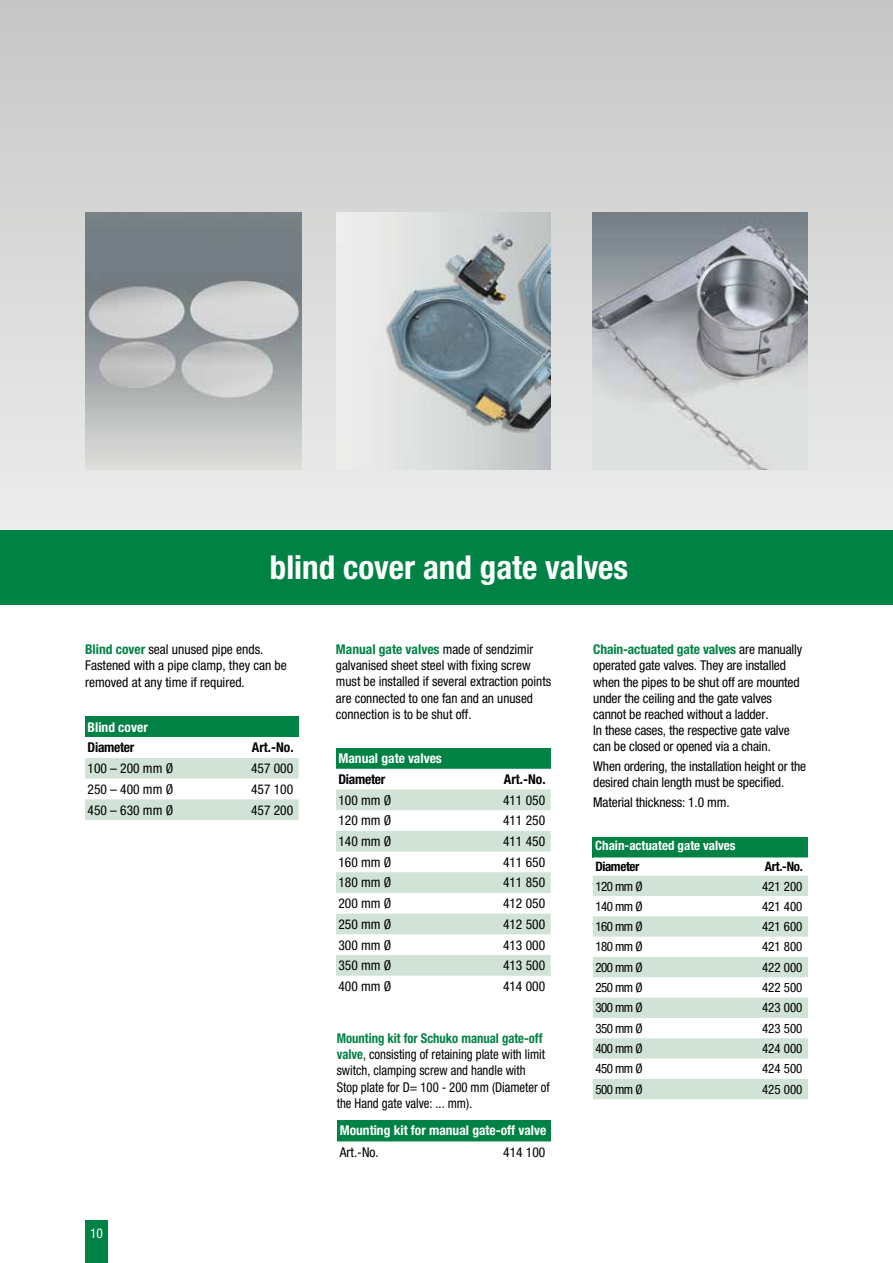
<style>
.page{position:relative;width:893px;height:1263px;background:#fff}
.page>*{position:absolute;margin:0;border:0;box-sizing:border-box;transform-origin:0 0}
.t1{font:700 condensed 33px "Helvetica Neue LT Pro";color:#fff}
.t2{font:condensed 13.5px/16.2px "Helvetica Neue LT Pro";color:#000}
.t3{font:condensed 13.5px/16.2px "Helvetica Neue LT Pro";color:#000;scale:.94 1}
.t4{font:700 condensed 13.5px "Helvetica Neue LT Pro";color:#fff}
.t5{font:700 condensed 13.5px "Helvetica Neue LT Pro";letter-spacing:-.02em;color:#000}
.t6{font:condensed 13.5px "Helvetica Neue LT Pro";color:#fff}
.t7{font:condensed 12.9px "Helvetica Neue LT Pro";color:#000}
.t8{font:700 condensed 12.9px "Helvetica Neue LT Pro";color:#fff}
.t9{font:700 condensed 12.9px "Helvetica Neue LT Pro";letter-spacing:-.03em;color:#000}
.s1{font-weight:700;color:#008244}
</style>
<div class="page">
<div style="left:0;top:0;width:893px;height:531px;background:linear-gradient(to bottom,#c6c6c6,#ececec)"></div>
<div style="left:0;top:530px;width:893px;height:75px;background:#008244"></div>
<img style="left:336px;top:213px;width:214px;height:257px">
<img style="left:592px;top:213px;width:216px;height:256px">
<img style="left:86px;top:213px;width:215px;height:257px">
<div style="left:85px;top:1220px;width:23px;height:43px;background:#008244"></div>
<div style="left:336px;top:748px;width:215px;height:21px;background:#008244"></div>
<svg style="left:336px;top:789px;width:215px;height:187px"></svg>
<div style="left:593px;top:837px;width:215px;height:20px;background:#008244"></div>
<svg style="left:593px;top:857px;width:215px;height:202px"></svg>
<svg style="left:593px;top:876px;width:215px;height:182px"></svg>
<div style="left:593px;top:1079px;width:215px;height:20px;background:#d1e3d6"></div>
<div style="left:85px;top:716px;width:214px;height:21px;background:#008244"></div>
<svg style="left:85px;top:758px;width:214px;height:62px"></svg>
<div style="left:337px;top:1120px;width:214px;height:21px;background:#008244"></div>
<svg style="left:337px;top:1141px;width:214px;height:1px"></svg>
<h1 class="t1" style="left:270px;top:548px;width:360px">blind cover and gate valves</h1>
<p class="t2" style="left:85px;top:641px;width:203px"><span class="s1">Blind cover</span> seal unused pipe ends.<br>Fastened with a pipe clamp, they can be removed at any time if required.</p>
<p class="t4" style="left:88px;top:719px;width:62px">Blind cover</p>
<p class="t5" style="left:88px;top:739px;width:48px">Diameter</p>
<p class="t5" style="left:252px;top:739px;width:43px">Art.-No.</p>
<p class="t2" style="left:88px;top:760px;width:87px">100 – 200 mm Ø</p>
<p class="t2" style="left:251px;top:760px;width:44px">457 000</p>
<p class="t2" style="left:88px;top:781px;width:87px">250 – 400 mm Ø</p>
<p class="t2" style="left:251px;top:781px;width:44px">457 100</p>
<p class="t2" style="left:88px;top:801px;width:87px">450 – 630 mm Ø</p>
<p class="t2" style="left:251px;top:801px;width:44px">457 200</p>
<p class="t6" style="left:90px;top:1226px;width:14px">10</p>
<p class="t2" style="left:336px;top:641px;width:217px"><span class="s1">Manual gate valves</span> made of sendzimir galvanised sheet steel with fixing screw must be installed if several extraction points are connected to one fan and an unused connection is to be shut off.</p>
<p class="t4" style="left:338px;top:750px;width:105px">Manual gate valves</p>
<p class="t5" style="left:338px;top:771px;width:48px">Diameter</p>
<p class="t5" style="left:504px;top:771px;width:43px">Art.-No.</p>
<p class="t2" style="left:338px;top:792px;width:54px">100 mm Ø</p>
<p class="t2" style="left:503px;top:792px;width:44px">411 050</p>
<p class="t2" style="left:338px;top:812px;width:54px">120 mm Ø</p>
<p class="t2" style="left:503px;top:812px;width:44px">411 250</p>
<p class="t2" style="left:338px;top:833px;width:54px">140 mm Ø</p>
<p class="t2" style="left:503px;top:833px;width:44px">411 450</p>
<p class="t2" style="left:338px;top:854px;width:54px">160 mm Ø</p>
<p class="t2" style="left:503px;top:854px;width:44px">411 650</p>
<p class="t2" style="left:338px;top:874px;width:54px">180 mm Ø</p>
<p class="t2" style="left:503px;top:874px;width:44px">411 850</p>
<p class="t2" style="left:338px;top:895px;width:54px">200 mm Ø</p>
<p class="t2" style="left:503px;top:895px;width:44px">412 050</p>
<p class="t2" style="left:338px;top:916px;width:54px">250 mm Ø</p>
<p class="t2" style="left:503px;top:916px;width:44px">412 500</p>
<p class="t2" style="left:338px;top:936px;width:54px">300 mm Ø</p>
<p class="t2" style="left:503px;top:936px;width:44px">413 000</p>
<p class="t2" style="left:338px;top:957px;width:54px">350 mm Ø</p>
<p class="t2" style="left:503px;top:957px;width:44px">413 500</p>
<p class="t2" style="left:338px;top:978px;width:54px">400 mm Ø</p>
<p class="t2" style="left:503px;top:978px;width:44px">414 000</p>
<p class="t3" style="left:337px;top:1030px;width:228px"><span class="s1">Mounting kit for Schuko manual gate-off valve</span>, consisting of retaining plate with limit switch, clamping screw and handle with Stop plate for D= 100 - 200 mm (Diameter of the Hand gate valve: ... mm).</p>
<p class="t4" style="left:340px;top:1122px;width:208px">Mounting kit for manual gate-off valve</p>
<p class="t2" style="left:340px;top:1143px;width:40px">Art.-No.</p>
<p class="t2" style="left:503px;top:1143px;width:44px">414 100</p>
<p class="t2" style="left:593px;top:641px;width:210px"><span class="s1">Chain-actuated gate valves</span> are manually operated gate valves. They are installed when the pipes to be shut off are mounted under the ceiling and the gate valves cannot be reached without a ladder.<br>In these cases, the respective gate valve can be closed or opened via a chain.</p>
<p class="t2" style="left:593px;top:758px;width:214px">When ordering, the installation height or the desired chain length must be specified.</p>
<p class="t2" style="left:593px;top:794px;width:138px">Material thickness: 1.0 mm.</p>
<p class="t8" style="left:595px;top:838px;width:142px">Chain-actuated gate valves</p>
<p class="t9" style="left:595px;top:859px;width:46px">Diameter</p>
<p class="t9" style="left:765px;top:859px;width:40px">Art.-No.</p>
<p class="t7" style="left:595px;top:878px;width:49px">120 mm Ø</p>
<p class="t7" style="left:762px;top:878px;width:42px">421 200</p>
<p class="t7" style="left:595px;top:899px;width:49px">140 mm Ø</p>
<p class="t7" style="left:762px;top:899px;width:42px">421 400</p>
<p class="t7" style="left:595px;top:919px;width:49px">160 mm Ø</p>
<p class="t7" style="left:762px;top:919px;width:42px">421 600</p>
<p class="t7" style="left:595px;top:939px;width:49px">180 mm Ø</p>
<p class="t7" style="left:762px;top:939px;width:42px">421 800</p>
<p class="t7" style="left:595px;top:959px;width:49px">200 mm Ø</p>
<p class="t7" style="left:762px;top:959px;width:42px">422 000</p>
<p class="t7" style="left:595px;top:980px;width:49px">250 mm Ø</p>
<p class="t7" style="left:762px;top:980px;width:42px">422 500</p>
<p class="t7" style="left:595px;top:1000px;width:49px">300 mm Ø</p>
<p class="t7" style="left:762px;top:1000px;width:42px">423 000</p>
<p class="t7" style="left:595px;top:1020px;width:49px">350 mm Ø</p>
<p class="t7" style="left:762px;top:1020px;width:42px">423 500</p>
<p class="t7" style="left:595px;top:1041px;width:49px">400 mm Ø</p>
<p class="t7" style="left:762px;top:1041px;width:42px">424 000</p>
<p class="t7" style="left:595px;top:1061px;width:49px">450 mm Ø</p>
<p class="t7" style="left:762px;top:1061px;width:42px">424 500</p>
<p class="t7" style="left:595px;top:1081px;width:49px">500 mm Ø</p>
<p class="t7" style="left:762px;top:1081px;width:42px">425 000</p>
</div>
